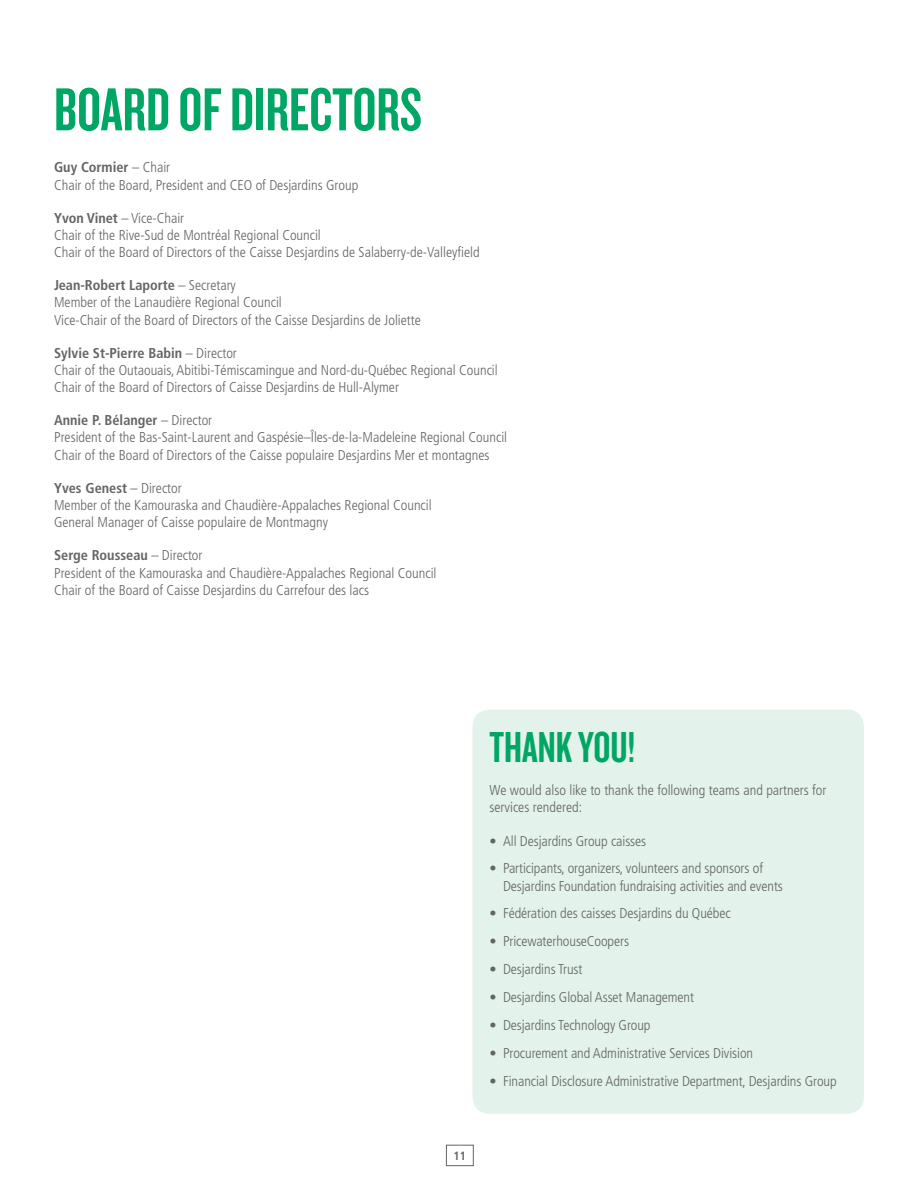
<style>
.page{position:relative;width:918px;height:1188px;background:#fff}
.page>*{position:absolute;margin:0;border:0;box-sizing:border-box;transform-origin:0 0}
.t1{font:63px "Knockout HTF48 Featherweight";color:#00a664}
.t2{font:45px "Knockout HTF48 Featherweight";color:#00a664}
.t3{font:300 condensed 14.25px/17.1px "Frutiger";color:#636466}
.t4{font:700 condensed 12px "Frutiger";color:#636466}
.s1{font-weight:700}
</style>
<div class="page">
<div style="left:446px;top:1145px;width:28px;height:21px;border:1px solid #636466"></div>
<div style="left:473px;top:710px;width:391px;height:404px;background:#e3f2ea;border-radius:17px"></div>
<h1 class="t1" style="left:54px;top:77px;width:370px">BOARD OF DIRECTORS</h1>
<p class="t3" style="left:54px;top:159px;width:306px"><span class="s1">Guy Cormier</span> – Chair<br>Chair of the Board, President and CEO of Desjardins Group</p>
<p class="t3" style="left:54px;top:210px;width:427px"><span class="s1">Yvon Vinet</span> – Vice-Chair<br>Chair of the Rive-Sud de Montréal Regional Council<br>Chair of the Board of Directors of the Caisse Desjardins de Salaberry-de-Valleyfield</p>
<p class="t3" style="left:54px;top:277px;width:368px"><span class="s1">Jean-Robert Laporte</span> – Secretary<br>Member of the Lanaudière Regional Council<br>Vice-Chair of the Board of Directors of the Caisse Desjardins de Joliette</p>
<p class="t3" style="left:54px;top:345px;width:445px"><span class="s1">Sylvie St-Pierre Babin</span> – Director<br>Chair of the Outaouais, Abitibi-Témiscamingue and Nord-du-Québec Regional Council<br>Chair of the Board of Directors of Caisse Desjardins de Hull-Alymer</p>
<p class="t3" style="left:54px;top:412px;width:455px"><span class="s1">Annie P. Bélanger</span> – Director<br>President of the Bas-Saint-Laurent and Gaspésie–Îles-de-la-Madeleine Regional Council<br>Chair of the Board of Directors of the Caisse populaire Desjardins Mer et montagnes</p>
<p class="t3" style="left:54px;top:480px;width:379px"><span class="s1">Yves Genest</span> – Director<br>Member of the Kamouraska and Chaudière-Appalaches Regional Council<br>General Manager of Caisse populaire de Montmagny</p>
<p class="t3" style="left:54px;top:547px;width:384px"><span class="s1">Serge Rousseau</span> – Director<br>President of the Kamouraska and Chaudière-Appalaches Regional Council<br>Chair of the Board of Caisse Desjardins du Carrefour des lacs</p>
<p class="t4" style="left:454px;top:1149px;width:14px">11</p>
<h2 class="t2" style="left:490px;top:724px;width:147px">THANK YOU!</h2>
<p class="t3" style="left:490px;top:782px;width:339px">We would also like to thank the following teams and partners for services rendered:</p>
<p class="t3" style="left:490px;top:832px;width:158px">• All Desjardins Group caisses</p>
<p class="t3" style="left:503px;top:860px;width:281px;text-indent:-13px">• Participants, organizers, volunteers and sponsors of<br>Desjardins Foundation fundraising activities and events</p>
<p class="t3" style="left:490px;top:905px;width:243px">• Fédération des caisses Desjardins du Québec</p>
<p class="t3" style="left:490px;top:933px;width:141px">• PricewaterhouseCoopers</p>
<p class="t3" style="left:490px;top:961px;width:94px">• Desjardins Trust</p>
<p class="t3" style="left:490px;top:989px;width:206px">• Desjardins Global Asset Management</p>
<p class="t3" style="left:490px;top:1017px;width:163px">• Desjardins Technology Group</p>
<p class="t3" style="left:490px;top:1045px;width:265px">• Procurement and Administrative Services Division</p>
<p class="t3" style="left:490px;top:1073px;width:349px">• Financial Disclosure Administrative Department, Desjardins Group</p>
</div>
